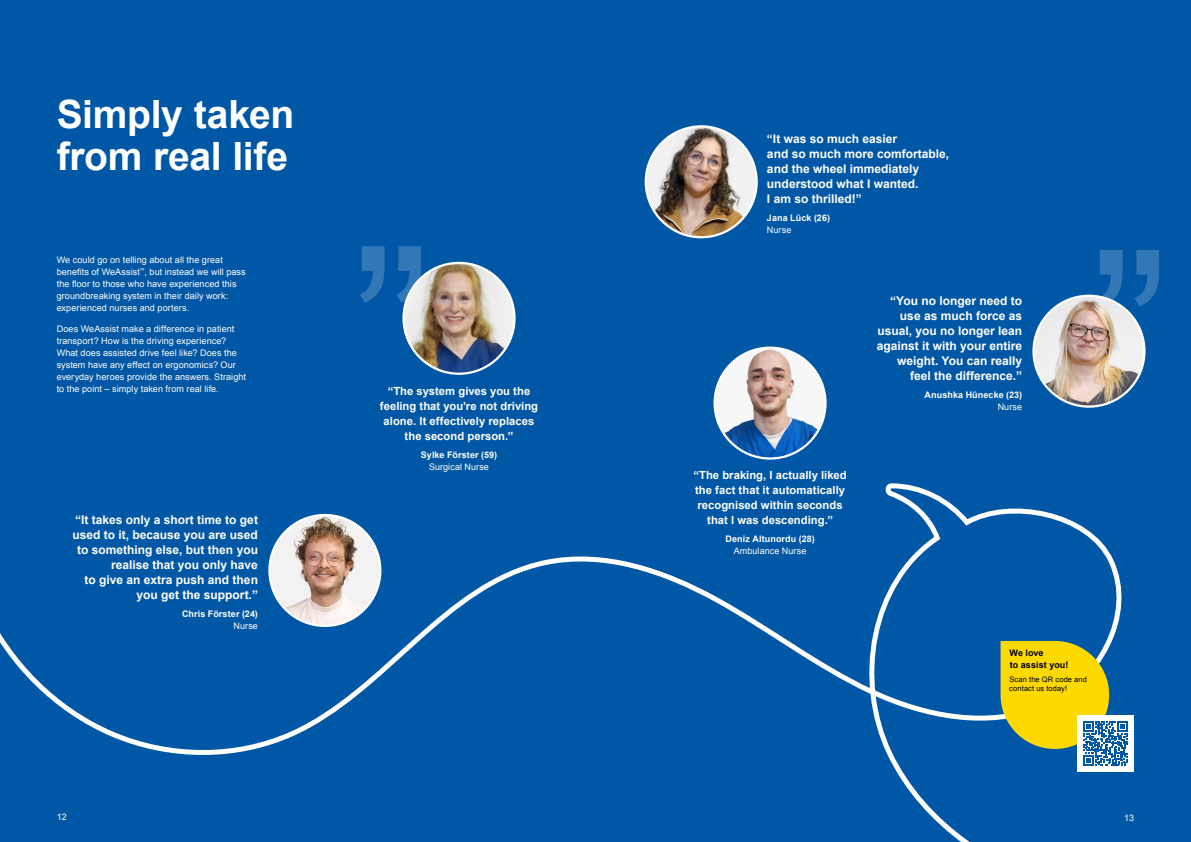
<style>
.page{position:relative;width:1191px;height:842px;background:#0057a5}
.page>*{position:absolute;margin:0;border:0;box-sizing:border-box;transform-origin:0 0}
.H1_WA_blue{font:700 39px/42px "Arial";letter-spacing:-.01em;color:#fff}
.t1{font:700 12px/15px "Arial";color:#fff;text-align:right}
.copytext_black{font:700 11.2px/15px "Arial";letter-spacing:.005em;color:#fff;text-align:center}
.copytext_black-2{font:9px/12px "Arial";letter-spacing:.005em;color:#fff}
.copytext_black-3{font:700 9px/12px "Arial";letter-spacing:.01em;color:#fff;text-align:right}
.H1_XL_stopper_black{font:700 9px/12px "Arial";letter-spacing:.01em;color:#000}
.H1_XL_stopper_black-2{font:7.5px/9.5px "Arial";letter-spacing:.015em;color:#000}
.s1{font-weight:400}
</style>
<div class="page">
<svg style="left:360px;top:246px;width:61px;height:57px"></svg>
<svg style="left:1097px;top:250px;width:62px;height:57px"></svg>
<svg style="left:0;top:483px;width:1121px;height:359px"></svg>
<div style="left:1077px;top:715px;width:56px;height:57px;background:#fff"></div>
<svg style="left:1000px;top:641px;width:127px;height:125px"></svg>
<img style="left:1033px;top:296px;width:111px;height:111px;border-radius:55px">
<div style="left:1032px;top:295px;width:113px;height:113px;border:2px solid #fff;border-radius:50%"></div>
<img style="left:716px;top:349px;width:109px;height:109px">
<div style="left:713px;top:346px;width:113px;height:114px;border:2px solid #fff;border-radius:50%"></div>
<img style="left:646px;top:126px;width:110px;height:111px;border-radius:55px">
<div style="left:644px;top:125px;width:113px;height:113px;border:2px solid #fff;border-radius:50%"></div>
<img style="left:403px;top:263px;width:111px;height:111px;border-radius:55px">
<div style="left:402px;top:262px;width:113px;height:113px;border:2px solid #fff;border-radius:50%"></div>
<img style="left:269px;top:515px;width:111px;height:111px;border-radius:55px">
<div style="left:268px;top:514px;width:113px;height:113px;border:2px solid #fff;border-radius:50%"></div>
<p class="H1_WA_blue" style="left:57px;top:95px;width:239px">Simply taken from real life</p>
<p class="copytext_black-2" style="left:57px;top:254px;width:191px">We could go on telling about all the great benefits of WeAssist<sup>™</sup>, but instead we will pass the floor to those who have experienced this groundbreaking system in their daily work: experienced nurses and porters.</p>
<p class="copytext_black-2" style="left:57px;top:323px;width:191px">Does WeAssist make a difference in patient transport? How is the driving experience?<br>What does assisted drive feel like? Does the system have any effect on ergonomics? Our everyday heroes provide the answers. Straight to the point – simply taken from real life.</p>
<p class="t1" style="left:73px;top:513px;width:187px">“It takes only a short time to get used to it, because you are used to something else, but then you realise that you only have</p>
<p class="t1" style="left:85px;top:573px;width:175px">to give an extra push and then</p>
<p class="t1" style="left:137px;top:588px;width:123px">you get the support.”</p>
<p class="copytext_black-3" style="left:182px;top:608px;width:77px">Chris Förster (24)<br><span class="s1">Nurse</span></p>
<p class="copytext_black" style="left:380px;top:384px;width:160px">“The system gives you the feeling that you’re not driving alone. It effectively replaces the second person.”</p>
<p class="copytext_black-3" style="left:421px;top:449px;width:78px;text-align:center">Sylke Förster (59)<br><span class="s1">Surgical Nurse</span></p>
<p class="t1" style="left:767px;top:132px;width:132px">“It was so much easier</p>
<p class="t1" style="left:767px;top:147px;width:184px;text-align:left">and so much more comfortable, and the wheel immediately understood what I wanted.</p>
<p class="t1" style="left:767px;top:192px;width:96px">I am so thrilled!”</p>
<p class="copytext_black-3" style="left:767px;top:212px;width:64px;text-align:left">Jana Lück (26)<br><span class="s1">Nurse</span></p>
<p class="copytext_black" style="left:693px;top:468px;width:155px">“The braking, I actually liked the fact that it automatically recognised within seconds that I was descending.”</p>
<p class="copytext_black-3" style="left:725px;top:533px;width:91px;text-align:center">Deniz Altunordu (28)<br><span class="s1">Ambulance Nurse</span></p>
<p class="t1" style="left:876px;top:294px;width:147px">“You no longer need to use as much force as usual, you no longer lean against it with your entire weight. You can really feel the difference.”</p>
<p class="copytext_black-3" style="left:924px;top:389px;width:99px">Anushka Hünecke (23)<br><span class="s1">Nurse</span></p>
<p class="H1_XL_stopper_black" style="left:1009px;top:647px;width:60px">We love<br>to assist you!</p>
<p class="H1_XL_stopper_black-2" style="left:1009px;top:674px;width:79px">Scan the QR code and contact us today!</p>
<p class="copytext_black-2" style="left:57px;top:811px;width:12px">12</p>
<p class="copytext_black-2" style="left:1124px;top:811px;width:12px">13</p>
</div>
